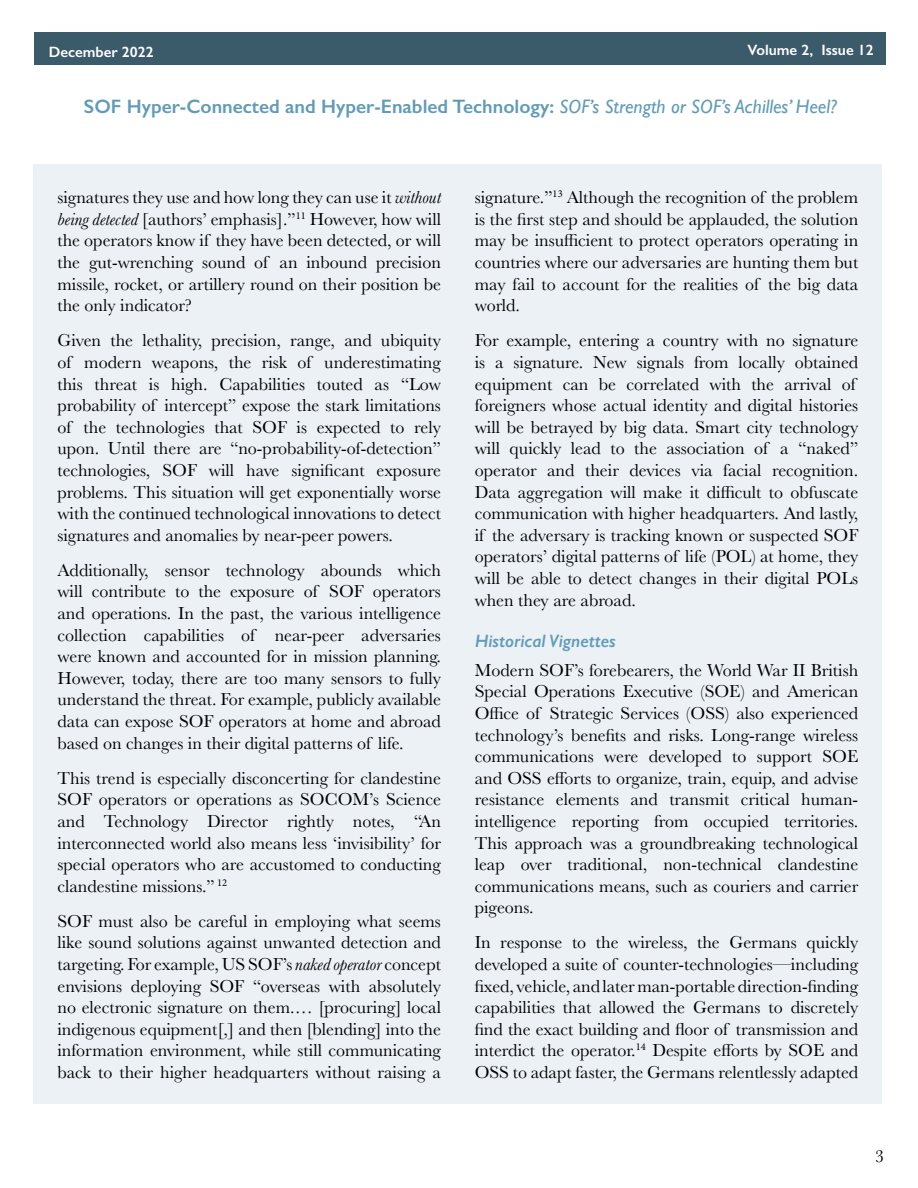
<style>
.page{position:relative;width:918px;height:1188px;background:#fff}
.page>*{position:absolute;margin:0;border:0;box-sizing:border-box;transform-origin:0 0}
.t1{font:600 19.5px "Gill Sans";color:#609bb8}
.t2{font:18px/21.6px "Baskerville";color:#000;text-align:justify}
.t3{font:italic 600 18px "Gill Sans";color:#609bb8}
.t4{font:600 15px "Gill Sans";color:#fff}
.s1{font-weight:400;font-style:italic}
.s2{font-style:italic}
</style>
<div class="page">
<div style="left:34px;top:33px;width:852px;height:32px;background:#3c5b6a"></div>
<div style="left:34px;top:164px;width:848px;height:940px;background:#ebf1f5"></div>
<p class="t4" style="left:49px;top:43px;width:106px">December 2022</p>
<p class="t4" style="left:747px;top:41px;width:128px">Volume 2, Issue 12</p>
<p class="t1" style="left:84px;top:95px;width:755px">SOF Hyper-Connected and Hyper-Enabled Technology: <span class="s1">SOF’s Strength or SOF’s Achilles’ Heel?</span></p>
<p class="t2" style="left:57px;top:187px;width:385px">signatures they use and how long they can use it <span class="s2">without being detected</span> [authors’ emphasis].”<sup>11</sup> However, how will the operators know if they have been detected, or will the gut-wrenching sound of an inbound precision missile, rocket, or artillery round on their position be the only indicator?</p>
<p class="t2" style="left:57px;top:330px;width:385px">Given the lethality, precision, range, and ubiquity of modern weapons, the risk of underestimating this threat is high. Capabilities touted as “Low probability of intercept” expose the stark limitations of the technologies that SOF is expected to rely upon. Until there are “no-probability-of-detection” technologies, SOF will have significant exposure problems. This situation will get exponentially worse with the continued technological innovations to detect signatures and anomalies by near-peer powers.</p>
<p class="t2" style="left:57px;top:559px;width:385px">Additionally, sensor technology abounds which will contribute to the exposure of SOF operators and operations. In the past, the various intelligence collection capabilities of near-peer adversaries were known and accounted for in mission planning.<br>However, today, there are too many sensors to fully understand the threat. For example, publicly available data can expose SOF operators at home and abroad based on changes in their digital patterns of life.</p>
<p class="t2" style="left:57px;top:767px;width:385px">This trend is especially disconcerting for clandestine SOF operators or operations as SOCOM’s Science and Technology Director rightly notes, “An interconnected world also means less ‘invisibility’ for special operators who are accustomed to conducting clandestine missions.” <sup>12</sup></p>
<p class="t2" style="left:57px;top:910px;width:385px">SOF must also be careful in employing what seems like sound solutions against unwanted detection and targeting. For example, US SOF’s <span class="s2">naked operator</span> concept envisions deploying SOF “overseas with absolutely no electronic signature on them.… [procuring] local indigenous equipment[,] and then [blending] into the information environment, while still communicating back to their higher headquarters without raising a</p>
<p class="t2" style="left:475px;top:187px;width:385px">signature.”<sup>13</sup> Although the recognition of the problem is the first step and should be applauded, the solution may be insufficient to protect operators operating in countries where our adversaries are hunting them but may fail to account for the realities of the big data world.</p>
<p class="t2" style="left:475px;top:330px;width:385px;text-align:left">For example, entering a country with no signature is a signature. New signals from locally obtained equipment can be correlated with the arrival of foreigners whose actual identity and digital histories will be betrayed by big data. Smart city technology will quickly lead to the association of a “naked” operator and their devices via facial recognition.<br>Data aggregation will make it difficult to obfuscate communication with higher headquarters. And lastly, if the adversary is tracking known or suspected SOF operators’ digital patterns of life (POL) at home, they will be able to detect changes in their digital POLs when they are abroad.</p>
<p class="t3" style="left:475px;top:630px;width:143px">Historical Vignettes</p>
<p class="t2" style="left:475px;top:659px;width:385px">Modern SOF’s forebearers, the World War II British Special Operations Executive (SOE) and American Office of Strategic Services (OSS) also experienced technology’s benefits and risks. Long-range wireless communications were developed to support SOE and OSS efforts to organize, train, equip, and advise resistance elements and transmit critical human&shy;intelligence reporting from occupied territories.<br>This approach was a groundbreaking technological leap over traditional, non-technical clandestine communications means, such as couriers and carrier pigeons.</p>
<p class="t2" style="left:475px;top:932px;width:385px">In response to the wireless, the Germans quickly developed a suite of counter-technologies—including fixed, vehicle, and later man-portable direction-finding capabilities that allowed the Germans to discretely find the exact building and floor of transmission and interdict the operator.<sup>14</sup> Despite efforts by SOE and OSS to adapt faster, the Germans relentlessly adapted</p>
<p class="t2" style="left:875px;top:1145px;width:10px">3</p>
</div>
